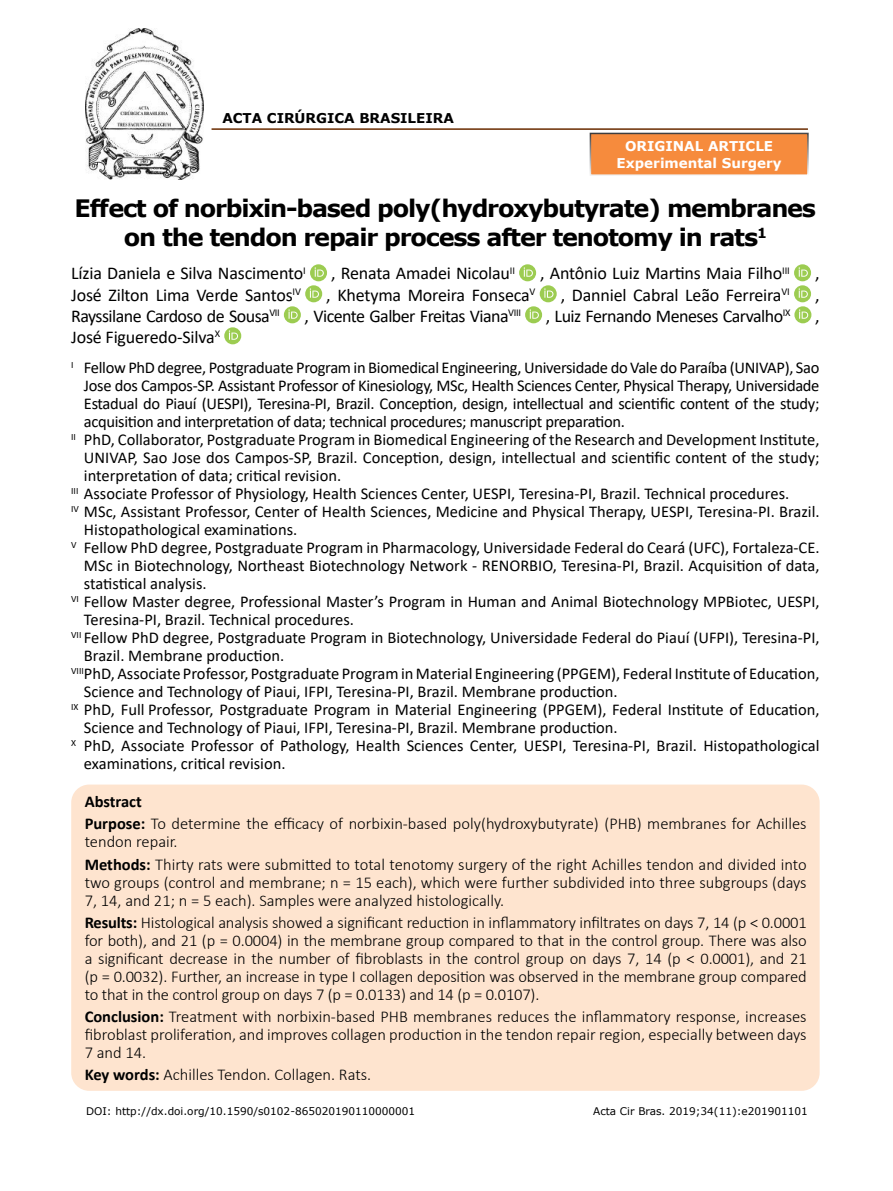
<style>
.page{position:relative;width:893px;height:1191px;background:#fff}
.page>*{position:absolute;margin:0;border:0;box-sizing:border-box;transform-origin:0 0}
.t1{font:700 24px/28.5px "Verdana";letter-spacing:-.05em;color:#000;text-align:center}
.t2{font:18px "Calibri";letter-spacing:-.01em;color:#000}
.t3{font:18px "Calibri";letter-spacing:-.03em;color:#000}
.t4{font:16.5px "Calibri";color:#000}
.t5{font:300 16.5px/18px "Calibri";color:#000}
.t6{font:16.5px "Calibri";letter-spacing:-.02em;color:#000}
.t7{font:700 13.5px/16.2px "Verdana";color:#fff;text-align:center}
.t8{font:700 13.5px "Verdana";color:#000}
.t9{font:10.5px "Verdana";color:#000}
.s1{font-weight:700}
</style>
<div class="page">
<svg style="left:310px;top:264px;width:17px;height:17px"></svg>
<svg style="left:315px;top:267px;width:9px;height:10px"></svg>
<svg style="left:519px;top:264px;width:17px;height:17px"></svg>
<svg style="left:524px;top:267px;width:9px;height:10px"></svg>
<svg style="left:794px;top:264px;width:17px;height:17px"></svg>
<svg style="left:799px;top:267px;width:9px;height:10px"></svg>
<svg style="left:305px;top:285px;width:17px;height:17px"></svg>
<svg style="left:310px;top:288px;width:9px;height:10px"></svg>
<div style="left:540px;top:285px;width:17px;height:17px;background:#9ccc51;border-radius:50%"></div>
<svg style="left:544px;top:288px;width:9px;height:10px"></svg>
<svg style="left:794px;top:285px;width:17px;height:17px"></svg>
<svg style="left:799px;top:288px;width:9px;height:10px"></svg>
<div style="left:284px;top:306px;width:17px;height:17px;background:#9ccc51;border-radius:50%"></div>
<svg style="left:288px;top:309px;width:10px;height:10px"></svg>
<svg style="left:525px;top:306px;width:17px;height:17px"></svg>
<svg style="left:530px;top:309px;width:9px;height:10px"></svg>
<div style="left:794px;top:306px;width:17px;height:17px;background:#9ccc51;border-radius:50%"></div>
<svg style="left:799px;top:309px;width:9px;height:10px"></svg>
<div style="left:224px;top:327px;width:17px;height:17px;background:#9ccc51;border-radius:50%"></div>
<svg style="left:229px;top:330px;width:9px;height:10px"></svg>
<div style="left:590px;top:133px;width:218px;height:42px;background:#f68b3d"></div>
<div style="left:590px;top:133px;width:219px;height:43px;border:2px solid #fff"></div>
<img style="left:85px;top:29px;width:118px;height:151px">
<div style="left:71px;top:784px;width:749px;height:306px;background:#fee4cf;border-radius:18px"></div>
<hr style="left:212px;top:128px;width:596px;height:2px;background:#6a2c00">
<p class="t8" style="left:222px;top:109px;width:233px">ACTA CIRÚRGICA BRASILEIRA</p>
<p class="t7" style="left:617px;top:138px;width:167px">ORIGINAL ARTICLE<br>Experimental Surgery</p>
<h1 class="t1" style="left:75px;top:194px;width:743px">Effect of norbixin-based poly(hydroxybutyrate) membranes on the tendon repair process after tenotomy in rats<sup>1</sup></h1>
<p class="t2" style="left:71px;top:261px;width:236px">Lízia Daniela e Silva Nascimento<sup>I</sup></p>
<p class="t2" style="left:331px;top:261px;width:185px">, Renata Amadei Nicolau<sup>II</sup></p>
<p class="t2" style="left:540px;top:261px;width:251px">, Antônio Luiz Martins Maia Filho<sup>III</sup></p>
<p class="t2" style="left:815px;top:261px;width:6px">,</p>
<p class="t2" style="left:71px;top:282px;width:231px">José Zilton Lima Verde Santos<sup>IV</sup></p>
<p class="t2" style="left:326px;top:282px;width:211px">, Khetyma Moreira Fonseca<sup>V</sup></p>
<p class="t2" style="left:561px;top:282px;width:231px">, Danniel Cabral Leão Ferreira<sup>VI</sup></p>
<p class="t2" style="left:815px;top:282px;width:6px">,</p>
<p class="t3" style="left:71px;top:303px;width:210px">Rayssilane Cardoso de Sousa<sup>VII</sup></p>
<p class="t3" style="left:305px;top:303px;width:218px">, Vicente Galber Freitas Viana<sup>VIII</sup></p>
<p class="t3" style="left:546px;top:303px;width:246px">, Luiz Fernando Meneses Carvalho<sup>IX</sup></p>
<p class="t2" style="left:815px;top:303px;width:6px">,</p>
<p class="t2" style="left:71px;top:324px;width:150px">José Figueredo-Silva<sup>X</sup></p>
<p class="t6" style="left:71px;top:356px;width:750px"><sup>I</sup> Fellow PhD degree, Postgraduate Program in Biomedical Engineering, Universidade do Vale do Paraíba (UNIVAP), Sao</p>
<p class="t6" style="left:84px;top:374px;width:737px">Jose dos Campos-SP. Assistant Professor of Kinesiology, MSc, Health Sciences Center, Physical Therapy, Universidade</p>
<p class="t6" style="left:84px;top:392px;width:737px">Estadual do Piauí (UESPI), Teresina-PI, Brazil. Conception, design, intellectual and scientific content of the study;</p>
<p class="t6" style="left:84px;top:410px;width:542px">acquisition and interpretation of data; technical procedures; manuscript preparation.</p>
<p class="t4" style="left:71px;top:428px;width:750px"><sup>II</sup> PhD, Collaborator, Postgraduate Program in Biomedical Engineering of the Research and Development Institute,</p>
<p class="t4" style="left:84px;top:446px;width:737px">UNIVAP, Sao Jose dos Campos-SP, Brazil. Conception, design, intellectual and scientific content of the study;</p>
<p class="t4" style="left:84px;top:464px;width:259px">interpretation of data; critical revision.</p>
<p class="t4" style="left:71px;top:482px;width:720px"><sup>III</sup> Associate Professor of Physiology, Health Sciences Center, UESPI, Teresina-PI, Brazil. Technical procedures.</p>
<p class="t4" style="left:71px;top:500px;width:750px"><sup>IV</sup> MSc, Assistant Professor, Center of Health Sciences, Medicine and Physical Therapy, UESPI, Teresina-PI. Brazil.</p>
<p class="t4" style="left:84px;top:518px;width:215px">Histopathological examinations.</p>
<p class="t4" style="left:71px;top:536px;width:750px"><sup>V</sup> Fellow PhD degree, Postgraduate Program in Pharmacology, Universidade Federal do Ceará (UFC), Fortaleza-CE.</p>
<p class="t4" style="left:84px;top:554px;width:737px">MSc in Biotechnology, Northeast Biotechnology Network - RENORBIO, Teresina-PI, Brazil. Acquisition of data,</p>
<p class="t4" style="left:84px;top:572px;width:124px">statistical analysis.</p>
<p class="t4" style="left:71px;top:590px;width:750px"><sup>VI</sup> Fellow Master degree, Professional Master’s Program in Human and Animal Biotechnology MPBiotec, UESPI,</p>
<p class="t4" style="left:84px;top:608px;width:272px">Teresina-PI, Brazil. Technical procedures.</p>
<p class="t4" style="left:71px;top:626px;width:750px"><sup>VII</sup> Fellow PhD degree, Postgraduate Program in Biotechnology, Universidade Federal do Piauí (UFPI), Teresina-PI,</p>
<p class="t4" style="left:84px;top:644px;width:202px">Brazil. Membrane production.</p>
<p class="t4" style="left:71px;top:662px;width:750px"><sup>VIII</sup>PhD, Associate Professor, Postgraduate Program in Material Engineering (PPGEM), Federal Institute of Education,</p>
<p class="t4" style="left:84px;top:680px;width:535px">Science and Technology of Piaui, IFPI, Teresina-PI, Brazil. Membrane production.</p>
<p class="t4" style="left:71px;top:698px;width:750px"><sup>IX</sup> PhD, Full Professor, Postgraduate Program in Material Engineering (PPGEM), Federal Institute of Education,</p>
<p class="t4" style="left:84px;top:716px;width:535px">Science and Technology of Piaui, IFPI, Teresina-PI, Brazil. Membrane production.</p>
<p class="t4" style="left:71px;top:734px;width:750px"><sup>X</sup> PhD, Associate Professor of Pathology, Health Sciences Center, UESPI, Teresina-PI, Brazil. Histopathological</p>
<p class="t4" style="left:84px;top:752px;width:203px">examinations, critical revision.</p>
<p class="t5" style="left:85px;top:790px;width:723px;line-height:22.2px"><span class="s1">Abstract<br>Purpose:</span> To determine the efficacy of norbixin-based poly(hydroxybutyrate) (PHB) membranes for Achilles</p>
<p class="t5" style="left:85px;top:830px;width:723px;line-height:22.2px">tendon repair.<br><span class="s1">Methods:</span> Thirty rats were submitted to total tenotomy surgery of the right Achilles tendon and divided into</p>
<p class="t5" style="left:85px;top:873px;width:723px">two groups (control and membrane; n = 15 each), which were further subdivided into three subgroups (days<br>7, 14, and 21; n = 5 each). Samples were analyzed histologically.</p>
<p class="t5" style="left:85px;top:913px;width:724px;text-align:justify"><span class="s1">Results:</span> Histological analysis showed a significant reduction in inflammatory infiltrates on days 7, 14 (p &lt; 0.0001 for both), and 21 (p = 0.0004) in the membrane group compared to that in the control group. There was also a significant decrease in the number of fibroblasts in the control group on days 7, 14 (p &lt; 0.0001), and 21 (p = 0.0032). Further, an increase in type I collagen deposition was observed in the membrane group compared to that in the control group on days 7 (p = 0.0133) and 14 (p = 0.0107).</p>
<p class="t5" style="left:85px;top:1007px;width:723px;text-align:justify"><span class="s1">Conclusion:</span> Treatment with norbixin-based PHB membranes reduces the inflammatory response, increases fibroblast proliferation, and improves collagen production in the tendon repair region, especially between days 7 and 14.</p>
<p class="t5" style="left:85px;top:1065px;width:288px"><span class="s1">Key words:</span> Achilles Tendon. Collagen. Rats.</p>
<p class="t9" style="left:86px;top:1103px;width:331px">DOI: http://dx.doi.org/10.1590/s0102-865020190110000001</p>
<p class="t9" style="left:593px;top:1103px;width:216px">Acta Cir Bras. 2019;34(11):e201901101</p>
</div>
